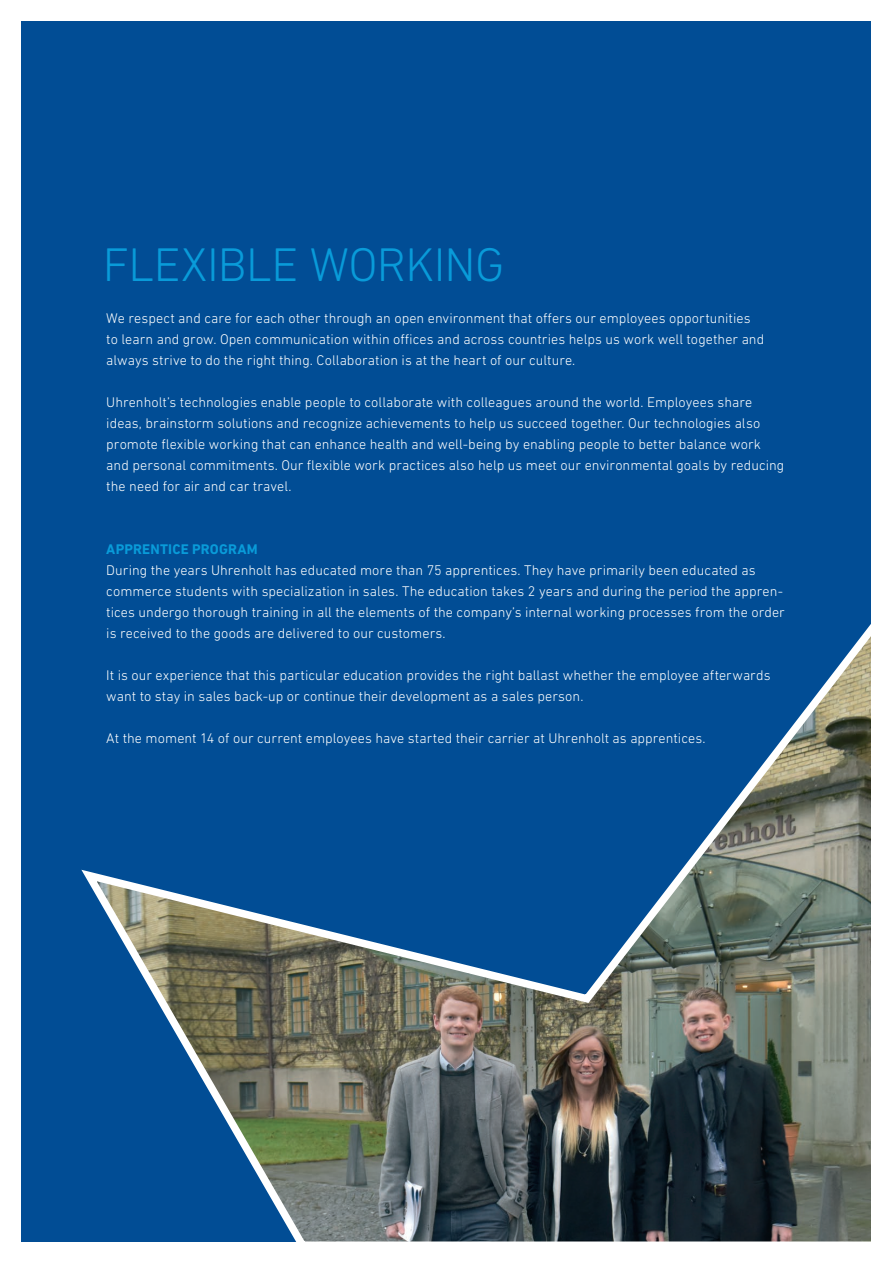
<style>
.page{position:relative;width:893px;height:1263px;background:#fff}
.page>*{position:absolute;margin:0;border:0;box-sizing:border-box;transform-origin:0 0}
.t1{font:300 48px "DIN Next LT Pro";letter-spacing:-.015em;color:#099bd9}
.t2{font:300 14.25px/21px "DIN Next LT Pro";letter-spacing:.005em;color:#fff}
.t3{font:700 14.25px "DIN Next LT Pro";letter-spacing:.01em;color:#099bd9}
</style>
<div class="page">
<div style="left:21px;top:21px;width:851px;height:1221px;background:#014d95"></div>
<img style="left:81px;top:617px;width:791px;height:625px">
<h1 class="t1" style="left:103px;top:237px;width:403px">FLEXIBLE WORKING</h1>
<p class="t2" style="left:106px;top:307px;width:659px">We respect and care for each other through an open environment that offers our employees opportunities to learn and grow. Open communication within offices and across countries helps us work well together and always strive to do the right thing. Collaboration is at the heart of our culture.</p>
<p class="t2" style="left:106px;top:391px;width:680px">Uhrenholt’s technologies enable people to collaborate with colleagues around the world. Employees share ideas, brainstorm solutions and recognize achievements to help us succeed together. Our technologies also promote flexible working that can enhance health and well-being by enabling people to better balance work and personal commitments. Our flexible work practices also help us meet our environmental goals by reducing the need for air and car travel.</p>
<p class="t3" style="left:106px;top:540px;width:153px">APPRENTICE PROGRAM</p>
<p class="t2" style="left:106px;top:559px;width:680px">During the years Uhrenholt has educated more than 75 apprentices. They have primarily been educated as commerce students with specialization in sales. The education takes 2 years and during the period the appren&shy;tices undergo thorough training in all the elements of the company’s internal working processes from the order is received to the goods are delivered to our customers.</p>
<p class="t2" style="left:106px;top:664px;width:666px">It is our experience that this particular education provides the right ballast whether the employee afterwards want to stay in sales back-up or continue their development as a sales person.</p>
<p class="t2" style="left:106px;top:727px;width:601px">At the moment 14 of our current employees have started their carrier at Uhrenholt as apprentices.</p>
</div>
